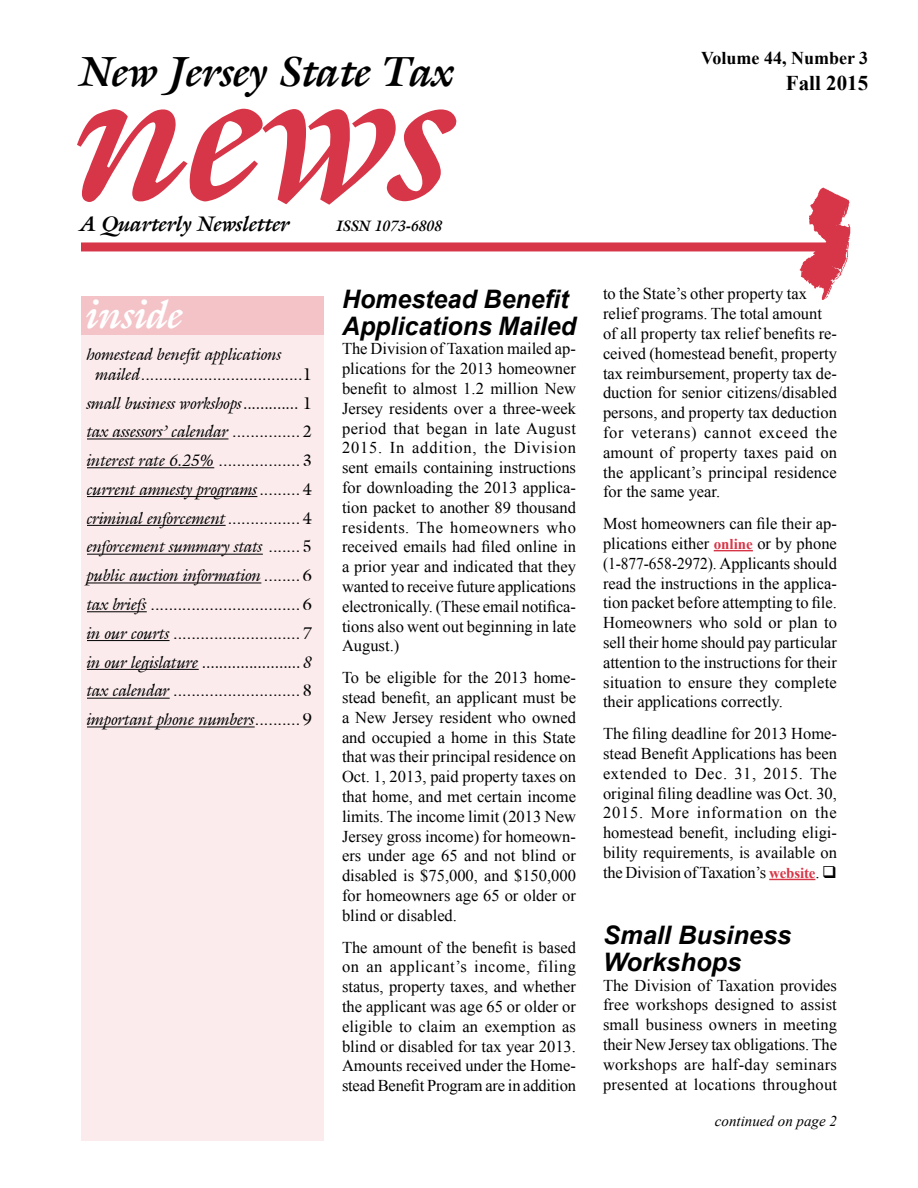
<style>
.page{position:relative;width:918px;height:1188px;background:#fff}
.page>*{position:absolute;margin:0;border:0;box-sizing:border-box;transform-origin:0 0}
.t1{font:192px "Joulliard Bold Italic SWFTE";color:#d73648}
.t2{font:42px "Joulliard Bold Italic SWFTE";color:#000}
.t3{font:39px "Joulliard Bold Italic SWFTE";color:#fff}
.t4{font:italic 700 25.5px/27px "Arial";color:#000}
.t5{font:21px "Joulliard Bold Italic SWFTE";color:#000}
.t6{font:700 21px "Times New Roman";color:#000}
.t7{font:700 18px "Times New Roman";color:#000}
.t8{font:16.5px/19.8px "Times New Roman";color:#000;text-align:justify}
.t9{font:16.5px/28.8px "Joulliard Italic SWFTE";color:#000}
.t10{font:16.5px/28.8px "Joulliard Regular SWFTE";color:#000}
.t11{font:italic 15px "Times New Roman";color:#000}
.t12{font:15px "Joulliard Bold Italic SWFTE";color:#000}
.s1{font-family:"Joulliard Italic SWFTE"}
.s2{font-family:"Joulliard Regular SWFTE"}
.s3{font-weight:700;font-size:15px;color:#d73648}
</style>
<div class="page">
<div style="left:81px;top:242px;width:756px;height:9px;background:#d73648"></div>
<hr style="left:714px;top:550px;width:39px;height:1px;background:#d73648">
<hr style="left:769px;top:879px;width:46px;height:1px;background:#d73648">
<div style="left:81px;top:334px;width:243px;height:807px;background:#fbebed"></div>
<div style="left:81px;top:296px;width:243px;height:39px;background:#f3c3c8"></div>
<hr style="left:87px;top:439px;width:141px;height:1px;background:#000">
<hr style="left:87px;top:467px;width:127px;height:1px;background:#000">
<hr style="left:87px;top:496px;width:170px;height:1px;background:#000">
<hr style="left:87px;top:525px;width:139px;height:1px;background:#000">
<hr style="left:87px;top:554px;width:176px;height:1px;background:#000">
<hr style="left:87px;top:583px;width:174px;height:1px;background:#000">
<hr style="left:87px;top:611px;width:60px;height:1px;background:#000">
<hr style="left:87px;top:640px;width:83px;height:1px;background:#000">
<hr style="left:87px;top:669px;width:112px;height:1px;background:#000">
<hr style="left:87px;top:698px;width:83px;height:1px;background:#000">
<hr style="left:87px;top:727px;width:168px;height:1px;background:#000">
<img style="left:797px;top:187px;width:54px;height:113px">
<h2 class="t2" style="left:81px;top:44px;width:376px">New Jersey State Tax</h2>
<h1 class="t1" style="left:81px;top:8px;width:379px">news</h1>
<p class="t5" style="left:81px;top:210px;width:211px">A Quarterly Newsletter</p>
<p class="t12" style="left:337px;top:216px;width:107px">ISSN 1073-6808</p>
<h3 class="t3" style="left:87px;top:289px;width:98px">inside</h3>
<p class="t9" style="left:87px;top:340px;width:196px">homestead benefit applications</p>
<p class="t10" style="left:96px;top:359px;width:218px"><span class="s1">mailed</span>....................................1</p>
<p class="t9" style="left:87px;top:388px;width:227px">small business workshops............. <span class="s2">1 </span>tax assessors’ calendar <span class="s2">............... 2</span></p>
<p class="t10" style="left:87px;top:446px;width:226px"><span class="s1">interest rate 6.25%</span> .................. 3</p>
<p class="t9" style="left:87px;top:475px;width:226px;text-align:justify">current amnesty programs<span class="s2">......... 4 </span>criminal enforcement<span class="s2">................ 4 </span>enforcement summary stats <span class="s2">....... 5 </span>public auction information <span class="s2">........ 6</span></p>
<p class="t10" style="left:87px;top:590px;width:226px"><span class="s1">tax briefs</span> ................................. 6 <span class="s1">in our courts</span> ............................ 7</p>
<p class="t9" style="left:87px;top:647px;width:226px">in our legislature .......................8</p>
<p class="t10" style="left:87px;top:676px;width:226px"><span class="s1">tax calendar</span> ............................ 8</p>
<p class="t9" style="left:87px;top:705px;width:226px">important phone numbers<span class="s2">.......... 9</span></p>
<h3 class="t4" style="left:342px;top:286px;width:236px">Homestead Benefit<br>Applications Mailed</h3>
<p class="t8" style="left:342px;top:339px;width:236px">The Division of Taxation mailed ap&shy;plications for the 2013 homeowner benefit to almost 1.2 million New Jersey residents over a three-week period that began in late August 2015. In addition, the Division sent emails containing instructions for downloading the 2013 applica&shy;tion packet to another 89 thousand residents. The homeowners who received emails had filed online in a prior year and indicated that they wanted to receive future applications electronically. (These email notifica&shy;tions also went out beginning in late August.)</p>
<p class="t8" style="left:342px;top:668px;width:236px">To be eligible for the 2013 home&shy;stead benefit, an applicant must be a New Jersey resident who owned and occupied a home in this State that was their principal residence on Oct. 1, 2013, paid property taxes on that home, and met certain income limits. The income limit (2013 New Jersey gross income) for homeown&shy;ers under age 65 and not blind or disabled is $75,000, and $150,000 for homeowners age 65 or older or blind or disabled.</p>
<p class="t8" style="left:342px;top:937px;width:236px">The amount of the benefit is based on an applicant’s income, filing status, property taxes, and whether the applicant was age 65 or older or eligible to claim an exemption as blind or disabled for tax year 2013.<br>Amounts received under the Home&shy;stead Benefit Program are in addition</p>
<p class="t7" style="left:701px;top:46px;width:169px">Volume 44, Number 3</p>
<p class="t6" style="left:786px;top:68px;width:84px">Fall 2015</p>
<p class="t8" style="left:603px;top:284px;width:236px;text-align:left">to the State’s other property tax relief programs. The total amount of all property tax relief benefits re&shy;ceived (homestead benefit, property tax reimbursement, property tax de&shy;duction for senior citizens/disabled persons, and property tax deduction for veterans) cannot exceed the amount of property taxes paid on the applicant’s principal residence for the same year.</p>
<p class="t8" style="left:603px;top:514px;width:236px">Most homeowners can file their ap&shy;plications either <span class="s3">online</span> or by phone (1-877-658-2972). Applicants should read the instructions in the applica&shy;tion packet before attempting to file.<br>Homeowners who sold or plan to sell their home should pay particular attention to the instructions for their situation to ensure they complete their applications correctly.</p>
<p class="t8" style="left:603px;top:724px;width:236px">The filing deadline for 2013 Home&shy;stead Benefit Applications has been extended to Dec. 31, 2015. The original filing deadline was Oct. 30, 2015. More information on the homestead benefit, including eligi&shy;bility requirements, is available on the Division of Taxation’s <span class="s3">website</span>. ❑</p>
<h3 class="t4" style="left:603px;top:922px;width:190px">Small Business<br>Workshops</h3>
<p class="t8" style="left:603px;top:975px;width:236px">The Division of Taxation provides free workshops designed to assist small business owners in meeting their New Jersey tax obligations. The workshops are half-day seminars presented at locations throughout</p>
<p class="t11" style="left:715px;top:1111px;width:124px">continued on page 2</p>
</div>
